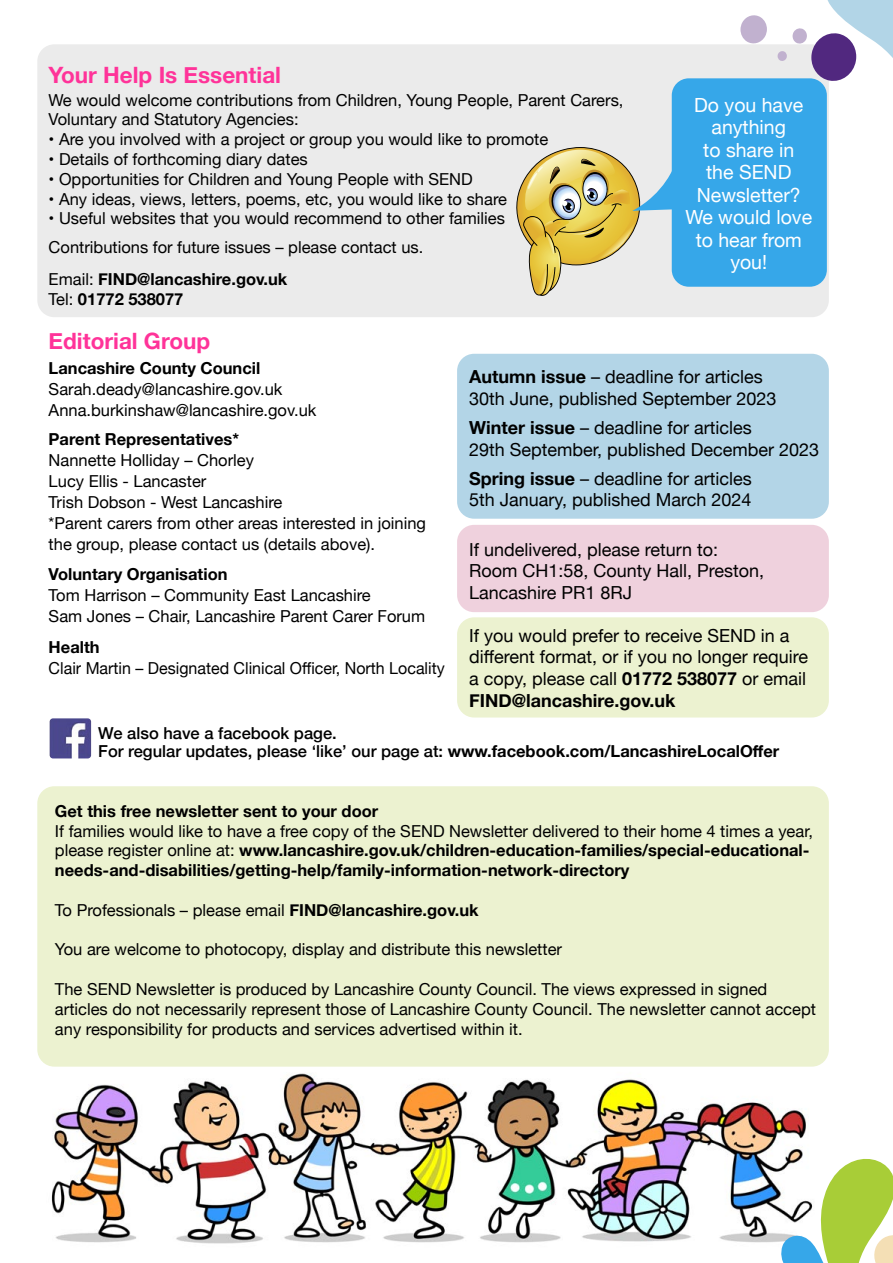
<style>
.page{position:relative;width:893px;height:1263px;background:#fff}
.page>*{position:absolute;margin:0;border:0;box-sizing:border-box;transform-origin:0 0}
.t1{font:700 22.5px "Helvetica Neue";color:#f39}
.t2{font:19.5px/22.5px "Helvetica Neue";color:#fff;text-align:center}
.t3{font:18px/21.6px "Helvetica Neue";color:#000}
.t4{font:16.5px/21px "Helvetica Neue";color:#000}
.t5{font:700 16.5px/19.8px "Helvetica Neue";color:#000}
.t6{font:500 16.5px/18px "Helvetica Neue";color:#000}
.s1{font-weight:400}
.s2{font-weight:700}
</style>
<div class="page">
<img style="left:43px;top:1062px;width:780px;height:182px">
<div style="left:37px;top:44px;width:792px;height:273px;background:#ebebeb;border-radius:17px"></div>
<svg style="left:772px;top:1142px;width:121px;height:121px"></svg>
<svg style="left:740px;top:15px;width:27px;height:29px"></svg>
<svg style="left:778px;top:0;width:115px;height:91px"></svg>
<div style="left:37px;top:786px;width:792px;height:280px;background:#ecf2d0;border-radius:17px"></div>
<img style="left:50px;top:718px;width:41px;height:40px">
<div style="left:457px;top:354px;width:372px;height:165px;background:#b3d5e7;border-radius:17px"></div>
<div style="left:457px;top:525px;width:372px;height:87px;background:#efd1dd;border-radius:17px"></div>
<div style="left:457px;top:617px;width:372px;height:100px;background:#ecf2d0;border-radius:17px"></div>
<svg style="left:516px;top:147px;width:169px;height:149px"></svg>
<div style="left:672px;top:78px;width:155px;height:209px;background:#36a7e9;border-radius:17px"></div>
<h1 class="t1" style="left:49px;top:57px;width:234px">Your Help Is Essential</h1>
<p class="t4" style="left:49px;top:91px;width:576px;line-height:19.8px">We would welcome contributions from Children, Young People, Parent Carers,<br>Voluntary and Statutory Agencies:</p>
<p class="t4" style="left:49px;top:130px;width:501px">• Are you involved with a project or group you would like to promote</p>
<p class="t4" style="left:49px;top:150px;width:261px">• Details of forthcoming diary dates</p>
<p class="t4" style="left:49px;top:169px;width:426px">• Opportunities for Children and Young People with SEND</p>
<p class="t4" style="left:49px;top:189px;width:460px">• Any ideas, views, letters, poems, etc, you would like to share</p>
<p class="t4" style="left:49px;top:205px;width:458px;line-height:28.8px">• Useful websites that you would recommend to other families<br>Contributions for future issues – please contact us.</p>
<p class="t5" style="left:49px;top:270px;width:240px"><span class="s1">Email:</span> FIND@lancashire.gov.uk<br><span class="s1">Tel:</span> 01772 538077</p>
<h1 class="t1" style="left:49px;top:323px;width:163px">Editorial Group</h1>
<p class="t5" style="left:49px;top:359px;width:213px">Lancashire County Council</p>
<p class="t4" style="left:49px;top:380px;width:269px">Sarah.deady@lancashire.gov.uk<br>Anna.burkinshaw@lancashire.gov.uk</p>
<p class="t5" style="left:49px;top:430px;width:192px">Parent Representatives*</p>
<p class="t4" style="left:49px;top:451px;width:379px">Nannette Holliday – Chorley<br>Lucy Ellis - Lancaster<br>Trish Dobson - West Lancashire<br>*Parent carers from other areas interested in joining the group, please contact us (details above).</p>
<p class="t5" style="left:49px;top:565px;width:180px">Voluntary Organisation</p>
<p class="t4" style="left:49px;top:586px;width:378px">Tom Harrison – Community East Lancashire<br>Sam Jones – Chair, Lancashire Parent Carer Forum</p>
<p class="t5" style="left:49px;top:637px;width:53px">Health</p>
<p class="t4" style="left:49px;top:658px;width:398px">Clair Martin – Designated Clinical Officer, North Locality</p>
<p class="t2" style="left:685px;top:95px;width:128px">Do you have anything<br>to share in<br>the SEND<br>Newsletter?<br>We would love to hear from you!</p>
<p class="t3" style="left:469px;top:367px;width:309px"><span class="s2">Autumn issue</span> – deadline for articles<br>30th June, published September 2023</p>
<p class="t3" style="left:469px;top:418px;width:351px"><span class="s2">Winter issue</span> – deadline for articles<br>29th September, published December 2023</p>
<p class="t3" style="left:469px;top:469px;width:284px"><span class="s2">Spring issue</span> – deadline for articles<br>5th January, published March 2024</p>
<p class="t3" style="left:469px;top:540px;width:296px">If undelivered, please return to:<br>Room CH1:58, County Hall, Preston,<br>Lancashire PR1 8RJ</p>
<p class="t3" style="left:469px;top:626px;width:340px">If you would prefer to receive SEND in a different format, or if you no longer require a copy, please call <span class="s2">01772 538077</span> or email <span class="s2">FIND@lancashire.gov.uk</span></p>
<p class="t6" style="left:98px;top:723px;width:683px">We also have a facebook page.<br>For regular updates, please ‘like’ our page at: <span class="s2">www.facebook.com/LancashireLocalOffer</span></p>
<p class="t5" style="left:55px;top:801px;width:325px">Get this free newsletter sent to your door</p>
<p class="t5" style="left:55px;top:821px;width:759px"><span class="s1">If families would like to have a free copy of the SEND Newsletter delivered to their home 4 times a year, please register online at:</span> www.lancashire.gov.uk/children-education-families/special-educational&shy;needs-and-disabilities/getting-help/family-information-network-directory</p>
<p class="t4" style="left:55px;top:900px;width:425px">To Professionals – please email <span class="s2">FIND@lancashire.gov.uk</span></p>
<p class="t4" style="left:55px;top:940px;width:508px">You are welcome to photocopy, display and distribute this newsletter</p>
<p class="t4" style="left:55px;top:980px;width:762px;line-height:19.8px">The SEND Newsletter is produced by Lancashire County Council. The views expressed in signed articles do not necessarily represent those of Lancashire County Council. The newsletter cannot accept any responsibility for products and services advertised within it.</p>
</div>
